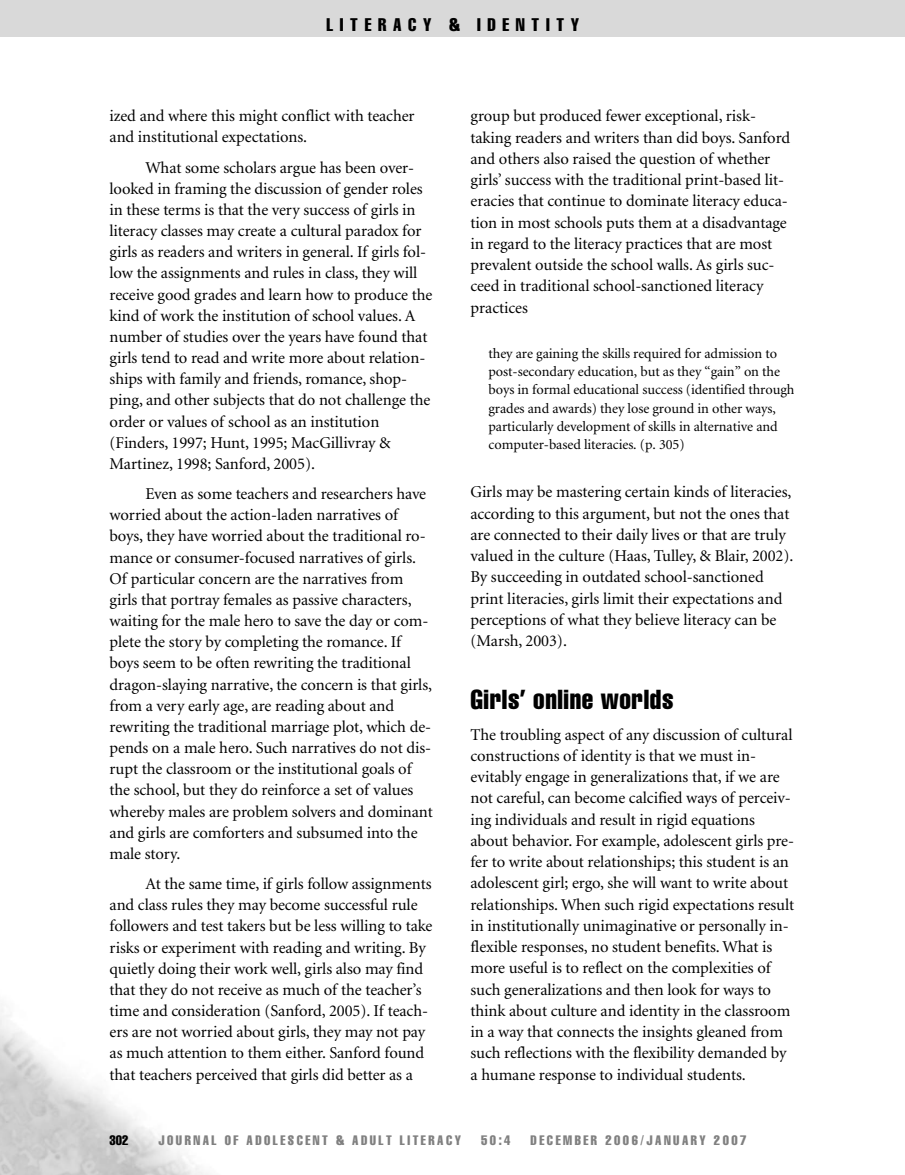
<style>
.page{position:relative;width:905px;height:1175px;background:#fff}
.page>*{position:absolute;margin:0;border:0;box-sizing:border-box;transform-origin:0 0}
.t1{font:extra-condensed 27px "Helvetica";letter-spacing:.025em;color:#000}
.t2{font:extra-condensed 18px "Helvetica";letter-spacing:.37em;color:#000}
.t3{font:16.5px/21.1px "Minion";letter-spacing:-.005em;color:#000}
.t4{font:14.25px/18.3px "Minion";letter-spacing:-.005em;color:#000}
.t5{font:extra-condensed 13.5px "Helvetica";letter-spacing:.185em;color:#808080}
.t6{font:extra-condensed 13.5px "Helvetica";color:#000}
</style>
<div class="page">
<div style="left:0;top:0;width:904px;height:36px;background:#d9d9d9"></div>
<p class="t2" style="left:326px;top:18px;width:254px">LITERACY &amp; IDENTITY</p>
<p class="t3" style="left:110px;top:107px;width:306px">ized and where this might conflict with teacher and institutional expectations.</p>
<p class="t3" style="left:110px;top:158px;width:324px;text-indent:36px">What some scholars argue has been over&shy;looked in framing the discussion of gender roles in these terms is that the very success of girls in literacy classes may create a cultural paradox for girls as readers and writers in general. If girls fol&shy;low the assignments and rules in class, they will receive good grades and learn how to produce the kind of work the institution of school values. A number of studies over the years have found that girls tend to read and write more about relation&shy;ships with family and friends, romance, shop&shy;ping, and other subjects that do not challenge the order or values of school as an institution (Finders, 1997; Hunt, 1995; MacGillivray &amp; Martinez, 1998; Sanford, 2005).</p>
<p class="t3" style="left:110px;top:484px;width:325px;text-indent:36px">Even as some teachers and researchers have worried about the action-laden narratives of boys, they have worried about the traditional ro&shy;mance or consumer-focused narratives of girls.<br>Of particular concern are the narratives from girls that portray females as passive characters, waiting for the male hero to save the day or com&shy;plete the story by completing the romance. If boys seem to be often rewriting the traditional dragon-slaying narrative, the concern is that girls, from a very early age, are reading about and rewriting the traditional marriage plot, which de&shy;pends on a male hero. Such narratives do not dis&shy;rupt the classroom or the institutional goals of the school, but they do reinforce a set of values whereby males are problem solvers and dominant and girls are comforters and subsumed into the male story.</p>
<p class="t3" style="left:110px;top:874px;width:324px;text-indent:36px">At the same time, if girls follow assignments and class rules they may become successful rule followers and test takers but be less willing to take risks or experiment with reading and writing. By quietly doing their work well, girls also may find that they do not receive as much of the teacher’s time and consideration (Sanford, 2005). If teach&shy;ers are not worried about girls, they may not pay as much attention to them either. Sanford found that teachers perceived that girls did better as a</p>
<p class="t3" style="left:470px;top:107px;width:321px">group but produced fewer exceptional, risk&shy;taking readers and writers than did boys. Sanford and others also raised the question of whether girls’ success with the traditional print-based lit&shy;eracies that continue to dominate literacy educa&shy;tion in most schools puts them at a disadvantage in regard to the literacy practices that are most prevalent outside the school walls. As girls suc&shy;ceed in traditional school-sanctioned literacy practices</p>
<p class="t4" style="left:488px;top:345px;width:307px">they are gaining the skills required for admission to post-secondary education, but as they “gain” on the boys in formal educational success (identified through grades and awards) they lose ground in other ways, particularly development of skills in alternative and computer-based literacies. (p. 305)</p>
<p class="t3" style="left:470px;top:483px;width:324px">Girls may be mastering certain kinds of literacies, according to this argument, but not the ones that are connected to their daily lives or that are truly valued in the culture (Haas, Tulley, &amp; Blair, 2002).<br>By succeeding in outdated school-sanctioned print literacies, girls limit their expectations and perceptions of what they believe literacy can be (Marsh, 2003).</p>
<h1 class="t1" style="left:470px;top:690px;width:204px">Girls’ online worlds</h1>
<p class="t3" style="left:470px;top:725px;width:325px">The troubling aspect of any discussion of cultural constructions of identity is that we must in&shy;evitably engage in generalizations that, if we are not careful, can become calcified ways of perceiv&shy;ing individuals and result in rigid equations about behavior. For example, adolescent girls pre&shy;fer to write about relationships; this student is an adolescent girl; ergo, she will want to write about relationships. When such rigid expectations result in institutionally unimaginative or personally in&shy;flexible responses, no student benefits. What is more useful is to reflect on the complexities of such generalizations and then look for ways to think about culture and identity in the classroom in a way that connects the insights gleaned from such reflections with the flexibility demanded by a humane response to individual students.</p>
<p class="t6" style="left:110px;top:1135px;width:20px">302</p>
<p class="t5" style="left:158px;top:1135px;width:304px">JOURNAL OF ADOLESCENT &amp; ADULT LITERACY</p>
<p class="t5" style="left:481px;top:1135px;width:31px">50:4</p>
<p class="t5" style="left:530px;top:1135px;width:217px">DECEMBER 2006/JANUARY 2007</p>
</div>
